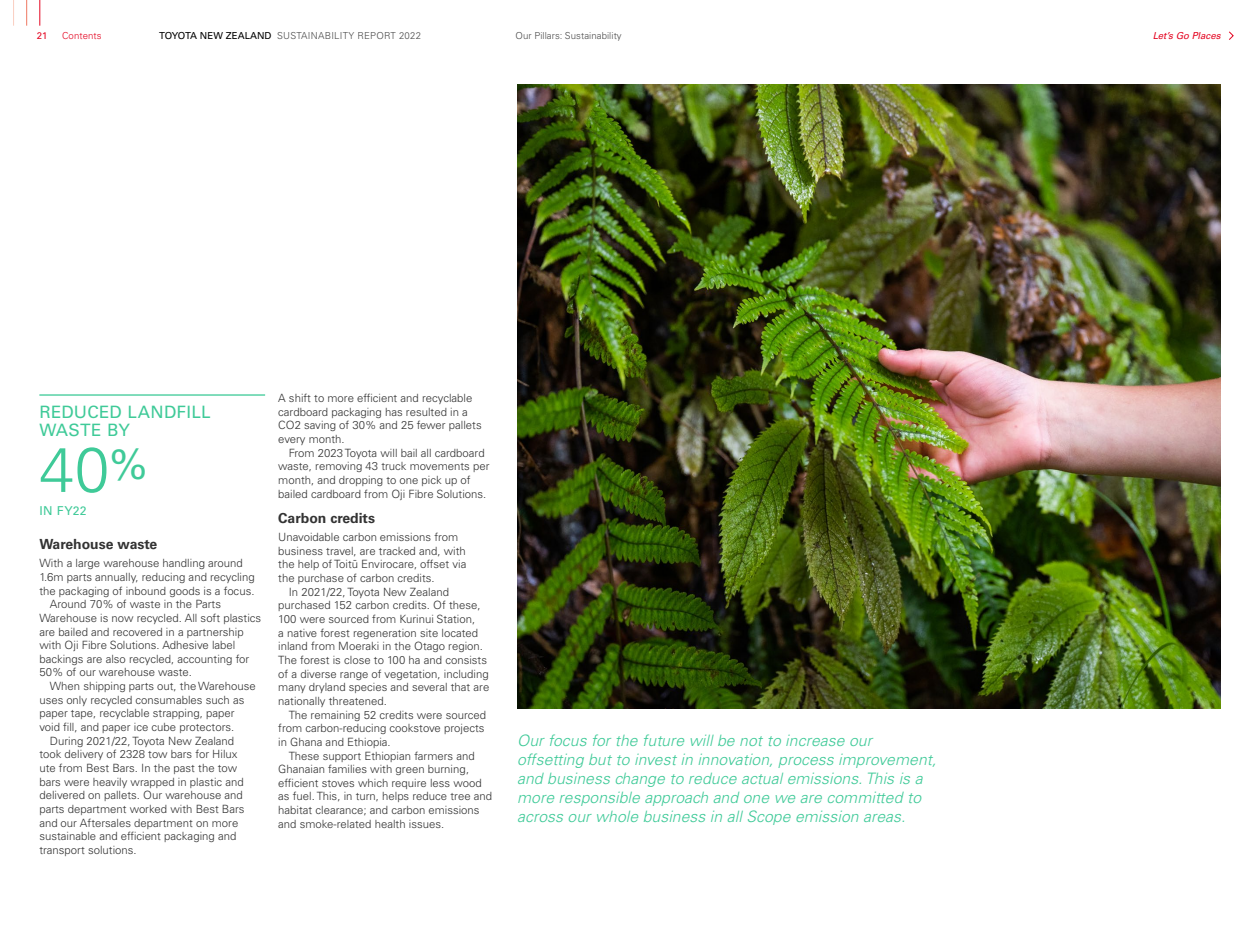
<style>
.page{position:relative;width:1260px;height:945px;background:#fff}
.page>*{position:absolute;margin:0;border:0;box-sizing:border-box;transform-origin:0 0}
.t1{font:300 63px "Univers LT Pro 45";color:#3fca98}
.t2{font:17.06px/18.4px "Univers LT Pro 55 Roman";letter-spacing:.015em;color:#3fca98}
.t3{font:italic 300 15.75px/18.9px "Univers LT Pro 45";letter-spacing:.005em;color:#3fca98}
.t4{font:700 14px "Univers LT Pro 65";color:#333}
.t5{font:12.25px "Univers LT Pro 55 Roman";letter-spacing:.025em;color:#3fca98}
.t6{font:300 11.38px/13.7px "Univers LT Pro 45";color:#333}
.t7{font:300 9.62px "Univers LT Pro 45";letter-spacing:.025em;color:#4d4d4d}
.t8{font:300 9.62px "Univers LT Pro 45";letter-spacing:.005em;color:#4d4d4d}
.t9{font:italic 9.62px "Univers LT Pro 55";color:#e40521}
.t10{font:300 9.62px "Univers LT Pro 45";letter-spacing:.01em;color:#e40521}
.t11{font:9.62px "Univers LT Pro 55 Roman";color:#e40521}
.s1{font-family:"Univers LT Pro 55 Roman";font-weight:400;color:#000}
</style>
<div class="page">
<img style="left:517px;top:84px;width:704px;height:625px">
<hr style="left:39px;top:394px;width:226px;height:2px;background:#3fca98">
<svg style="left:26px;top:0;width:1px;height:26px"></svg>
<svg style="left:39px;top:0;width:1px;height:26px"></svg>
<svg style="left:13px;top:0;width:1px;height:26px"></svg>
<svg style="left:1229px;top:31px;width:5px;height:9px"></svg>
<p class="t11" style="left:37px;top:29px;width:12px">21</p>
<p class="t10" style="left:62px;top:30px;width:41px">Contents</p>
<p class="t7" style="left:159px;top:30px;width:263px"><span class="s1">TOYOTA NEW ZEALAND</span> SUSTAINABILITY REPORT 2022</p>
<p class="t8" style="left:516px;top:30px;width:108px">Our Pillars: Sustainability</p>
<p class="t9" style="left:1153px;top:29px;width:69px">Let’s Go Places</p>
<h2 class="t2" style="left:39px;top:402px;width:173px">REDUCED LANDFILL<br>WASTE BY</h2>
<h1 class="t1" style="left:39px;top:428px;width:109px">40<sup>%</sup></h1>
<p class="t5" style="left:39px;top:502px;width:49px">IN FY22</p>
<p class="t4" style="left:39px;top:534px;width:120px">Warehouse waste</p>
<p class="t6" style="left:39px;top:556px;width:205px">With a large warehouse handling around</p>
<p class="t6" style="left:39px;top:570px;width:217px">1.6m parts annually, reducing and recycling</p>
<p class="t6" style="left:39px;top:583px;width:217px">the packaging of inbound goods is a focus.</p>
<p class="t6" style="left:50px;top:597px;width:173px">Around 70% of waste in the Parts</p>
<p class="t6" style="left:39px;top:611px;width:223px">Warehouse is now recycled. All soft plastics</p>
<p class="t6" style="left:39px;top:624px;width:206px">are bailed and recovered in a partnership</p>
<p class="t6" style="left:39px;top:638px;width:198px">with Oji Fibre Solutions. Adhesive label</p>
<p class="t6" style="left:39px;top:652px;width:212px">backings are also recycled, accounting for</p>
<p class="t6" style="left:39px;top:665px;width:154px">50% of our warehouse waste.</p>
<p class="t6" style="left:50px;top:679px;width:208px">When shipping parts out, the Warehouse</p>
<p class="t6" style="left:39px;top:693px;width:207px">uses only recycled consumables such as</p>
<p class="t6" style="left:39px;top:706px;width:197px">paper tape, recyclable strapping, paper</p>
<p class="t6" style="left:39px;top:720px;width:197px">void fill, and paper ice cube protectors.</p>
<p class="t6" style="left:50px;top:734px;width:186px">During 2021/22, Toyota New Zealand</p>
<p class="t6" style="left:39px;top:747px;width:200px">took delivery of 2328 tow bars for Hilux</p>
<p class="t6" style="left:39px;top:761px;width:199px">ute from Best Bars. In the past the tow</p>
<p class="t6" style="left:39px;top:775px;width:206px">bars were heavily wrapped in plastic and</p>
<p class="t6" style="left:39px;top:788px;width:205px">delivered on pallets. Our warehouse and</p>
<p class="t6" style="left:39px;top:802px;width:207px">parts department worked with Best Bars</p>
<p class="t6" style="left:39px;top:815px;width:201px">and our Aftersales department on more</p>
<p class="t6" style="left:39px;top:829px;width:198px">sustainable and efficient packaging and</p>
<p class="t6" style="left:39px;top:843px;width:99px">transport solutions.</p>
<p class="t6" style="left:278px;top:391px;width:205px">A shift to more efficient and recyclable cardboard packaging has resulted in a<br>CO2 saving of 30% and 25 fewer pallets every month.</p>
<p class="t6" style="left:278px;top:445px;width:213px;text-indent:10px">From 2023 Toyota will bail all cardboard waste, removing 43 truck movements per month, and dropping to one pick up of bailed cardboard from Oji Fibre Solutions.</p>
<p class="t4" style="left:278px;top:508px;width:98px">Carbon credits</p>
<p class="t6" style="left:278px;top:530px;width:182px">Unavoidable carbon emissions from</p>
<p class="t6" style="left:278px;top:544px;width:189px">business travel, are tracked and, with</p>
<p class="t6" style="left:278px;top:557px;width:190px">the help of Toitū Envirocare, offset via</p>
<p class="t6" style="left:278px;top:571px;width:158px">the purchase of carbon credits.</p>
<p class="t6" style="left:289px;top:585px;width:162px">In 2021/22, Toyota New Zealand</p>
<p class="t6" style="left:278px;top:598px;width:204px">purchased 152 carbon credits. Of these,</p>
<p class="t6" style="left:278px;top:612px;width:198px">100 were sourced from Kurinui Station,</p>
<p class="t6" style="left:278px;top:626px;width:201px">a native forest regeneration site located</p>
<p class="t6" style="left:278px;top:639px;width:206px">inland from Moeraki in the Otago region.</p>
<p class="t6" style="left:278px;top:653px;width:210px">The forest is close to 100 ha and consists</p>
<p class="t6" style="left:278px;top:666px;width:212px">of a diverse range of vegetation, including</p>
<p class="t6" style="left:278px;top:680px;width:213px">many dryland species and several that are</p>
<p class="t6" style="left:278px;top:694px;width:110px">nationally threatened.</p>
<p class="t6" style="left:289px;top:707px;width:199px">The remaining 52 credits were sourced</p>
<p class="t6" style="left:278px;top:721px;width:208px">from carbon-reducing cookstove projects</p>
<p class="t6" style="left:278px;top:735px;width:114px">in Ghana and Ethiopia.</p>
<p class="t6" style="left:289px;top:748px;width:188px">These support Ethiopian farmers and</p>
<p class="t6" style="left:278px;top:762px;width:192px">Ghanaian families with green burning,</p>
<p class="t6" style="left:278px;top:776px;width:205px">efficient stoves which require less wood</p>
<p class="t6" style="left:278px;top:789px;width:215px">as fuel. This, in turn, helps reduce tree and</p>
<p class="t6" style="left:278px;top:803px;width:203px">habitat clearance; and carbon emissions</p>
<p class="t6" style="left:278px;top:817px;width:168px">and smoke-related health issues.</p>
<p class="t3" style="left:517px;top:731px;width:421px">Our focus for the future will be not to increase our offsetting but to invest in innovation, process improvement, and business change to reduce actual emissions. This is a more responsible approach and one we are committed to across our whole business in all Scope emission areas.</p>
</div>
